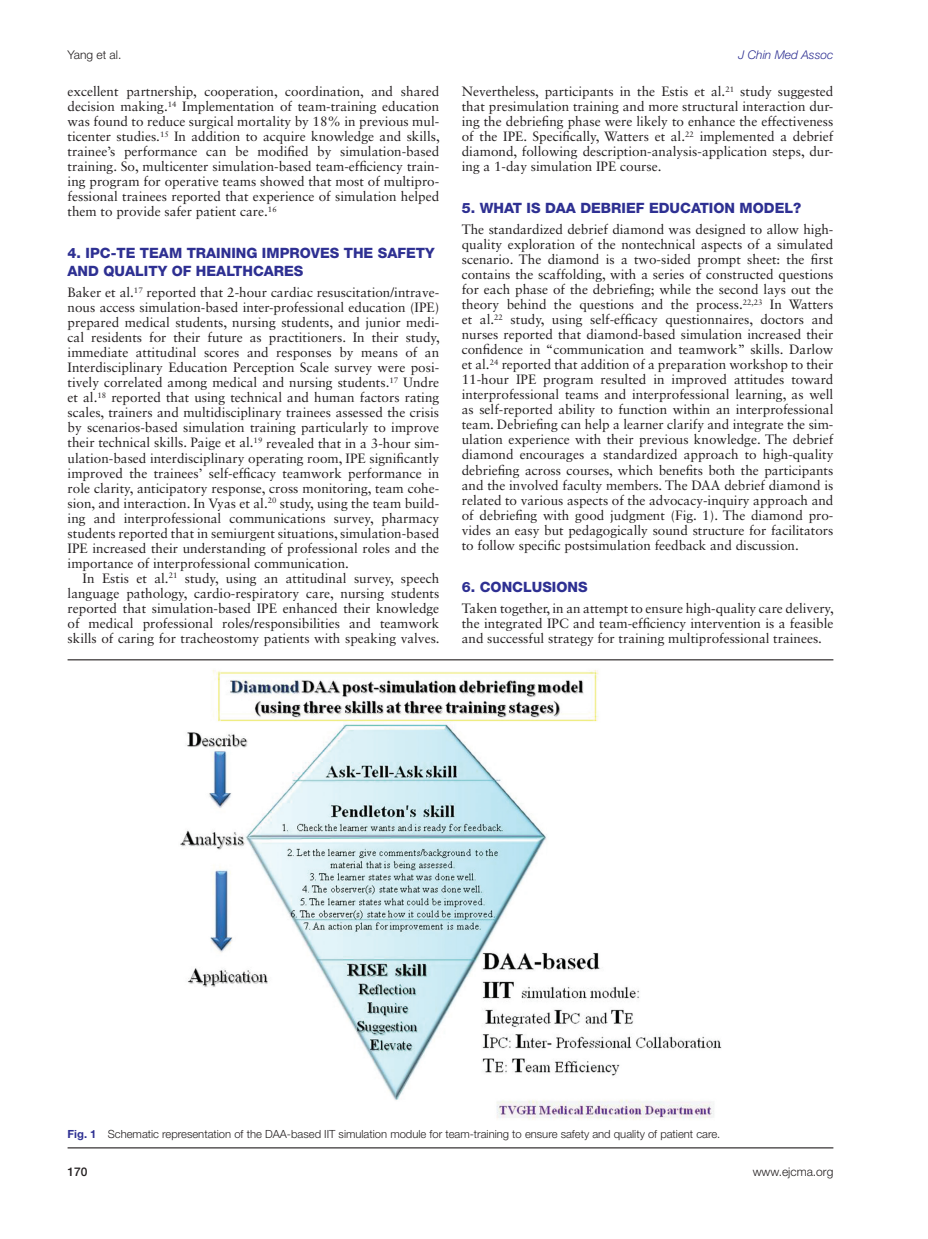
<style>
.page{position:relative;width:928px;height:1239px;background:#fff}
.page>*{position:absolute;margin:0;border:0;box-sizing:border-box;transform-origin:0 0}
.t1{font:800 14.25px/18px "Helvetica Neue LT Std";color:#2e3092}
.t2{font:13.5px/15px "Sabon LT Std";color:#231f20;text-align:justify}
.t3{font:300 12px "Helvetica Neue LT Std";color:#231f20}
.t4{font:italic 300 12px "Helvetica Neue LT Std";color:#2e3092}
.t5{font:500 12px "Helvetica Neue LT Std";color:#231f20}
.t6{font:300 11.25px "Helvetica Neue LT Std";color:#231f20}
.s1{font-weight:700;color:#2e3092}
</style>
<div class="page">
<img style="left:180px;top:670px;width:542px;height:450px">
<hr style="left:68px;top:659px;width:765px;height:1px;background:#231f20">
<hr style="left:68px;top:1147px;width:765px;height:1px;background:#231f20">
<p class="t3" style="left:68px;top:47px;width:55px">Yang et al.</p>
<p class="t4" style="left:738px;top:47px;width:96px">J Chin Med Assoc</p>
<p class="t2" style="left:68px;top:84px;width:373px">excellent partnership, cooperation, coordination, and shared decision making.<sup>14</sup> Implementation of team-training education was found to reduce surgical mortality by 18% in previous mul&shy;ticenter studies.<sup>15</sup> In addition to acquire knowledge and skills, trainee’s performance can be modified by simulation-based training. So, multicenter simulation-based team-efficiency train&shy;ing program for operative teams showed that most of multipro&shy;fessional trainees reported that experience of simulation helped them to provide safer patient care.<sup>16</sup></p>
<p class="t1" style="left:68px;top:244px;width:368px">4. IPC-TE TEAM TRAINING IMPROVES THE SAFETY<br>AND QUALITY OF HEALTHCARES</p>
<p class="t2" style="left:68px;top:285px;width:373px">Baker et al.<sup>17</sup> reported that 2-hour cardiac resuscitation/intrave&shy;nous access simulation-based inter-professional education (IPE) prepared medical students, nursing students, and junior medi&shy;cal residents for their future as practitioners. In their study, immediate attitudinal scores and responses by means of an Interdisciplinary Education Perception Scale survey were posi&shy;tively correlated among medical and nursing students.<sup>17</sup> Undre et al.<sup>18</sup> reported that using technical and human factors rating scales, trainers and multidisciplinary trainees assessed the crisis by scenarios-based simulation training particularly to improve their technical skills. Paige et al.<sup>19</sup> revealed that in a 3-hour sim&shy;ulation-based interdisciplinary operating room, IPE significantly improved the trainees’ self-efficacy teamwork performance in role clarity, anticipatory response, cross monitoring, team cohe&shy;sion, and interaction. In Vyas et al.<sup>20</sup> study, using the team build&shy;ing and interprofessional communications survey, pharmacy students reported that in semiurgent situations, simulation-based IPE increased their understanding of professional roles and the importance of interprofessional communication.</p>
<p class="t2" style="left:68px;top:570px;width:373px;text-indent:15px">In Estis et al.<sup>21</sup> study, using an attitudinal survey, speech language pathology, cardio-respiratory care, nursing students reported that simulation-based IPE enhanced their knowledge of medical professional roles/responsibilities and teamwork skills of caring for tracheostomy patients with speaking valves.</p>
<p class="t2" style="left:461px;top:84px;width:373px">Nevertheless, participants in the Estis et al.<sup>21</sup> study suggested that presimulation training and more structural interaction dur&shy;ing the debriefing phase were likely to enhance the effectiveness of the IPE. Specifically, Watters et al.<sup>22</sup> implemented a debrief diamond, following description-analysis-application steps, dur&shy;ing a 1-day simulation IPE course.</p>
<p class="t1" style="left:461px;top:199px;width:341px">5. WHAT IS DAA DEBRIEF EDUCATION MODEL?</p>
<p class="t2" style="left:461px;top:222px;width:373px">The standardized debrief diamond was designed to allow high&shy;quality exploration of the nontechnical aspects of a simulated scenario. The diamond is a two-sided prompt sheet: the first contains the scaffolding, with a series of constructed questions for each phase of the debriefing; while the second lays out the theory behind the questions and the process.<sup>22,23</sup> In Watters et al.<sup>22</sup> study, using self-efficacy questionnaires, doctors and nurses reported that diamond-based simulation increased their confidence in “communication and teamwork” skills. Darlow et al.<sup>24</sup> reported that addition of a preparation workshop to their 11-hour IPE program resulted in improved attitudes toward interprofessional teams and interprofessional learning, as well as self-reported ability to function within an interprofessional team. Debriefing can help a learner clarify and integrate the sim&shy;ulation experience with their previous knowledge. The debrief diamond encourages a standardized approach to high-quality debriefing across courses, which benefits both the participants and the involved faculty members. The DAA debrief diamond is related to various aspects of the advocacy-inquiry approach and of debriefing with good judgment (Fig. 1). The diamond pro&shy;vides an easy but pedagogically sound structure for facilitators to follow specific postsimulation feedback and discussion.</p>
<p class="t1" style="left:461px;top:577px;width:127px">6. CONCLUSIONS</p>
<p class="t2" style="left:461px;top:600px;width:373px">Taken together, in an attempt to ensure high-quality care delivery, the integrated IPC and team-efficiency intervention is a feasible and successful strategy for training multiprofessional trainees.</p>
<p class="t6" style="left:68px;top:1127px;width:654px"><span class="s1">Fig. 1</span> Schematic representation of the DAA-based IIT simulation module for team-training to ensure safety and quality of patient care.</p>
<p class="t5" style="left:68px;top:1164px;width:22px">170</p>
<p class="t3" style="left:752px;top:1164px;width:82px">www.ejcma.org</p>
</div>
